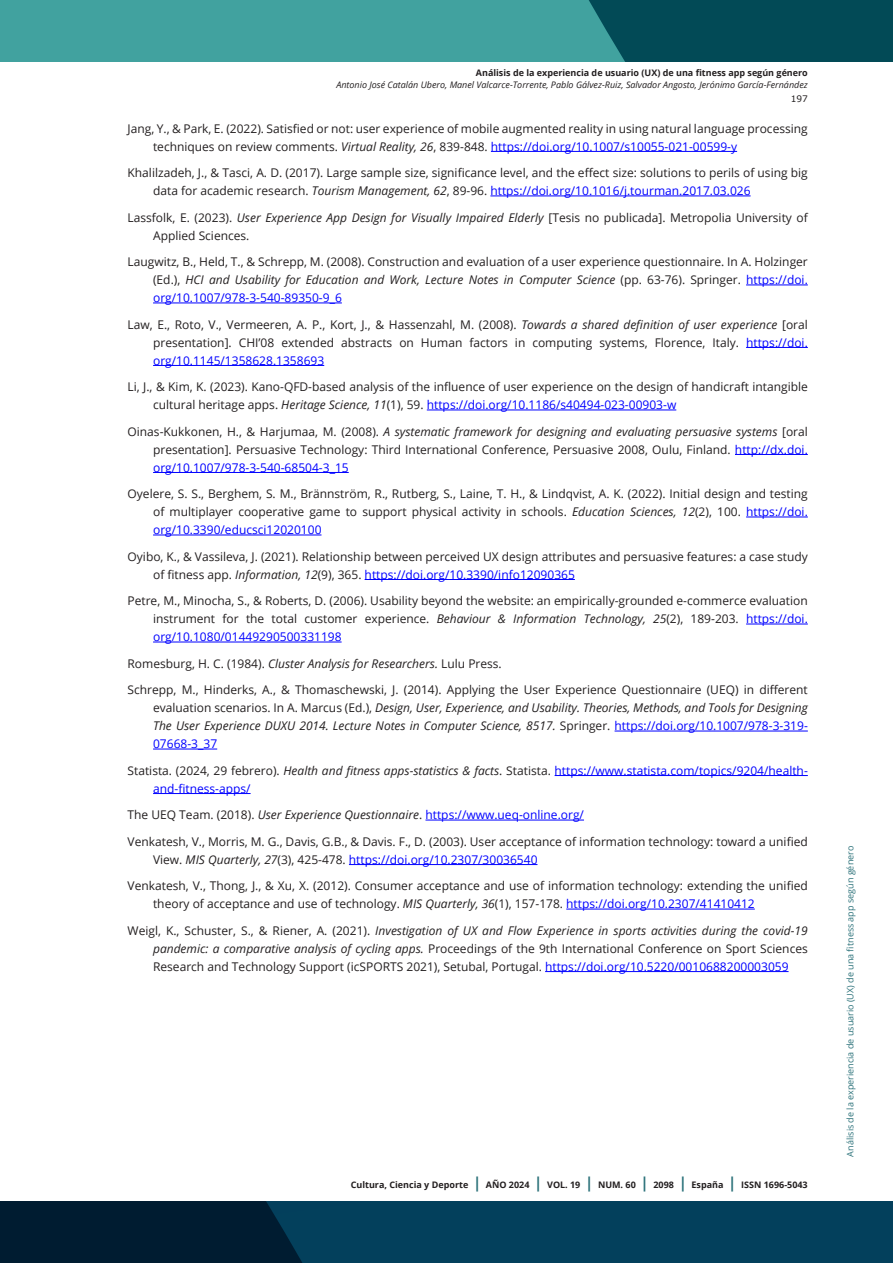
<style>
.page{position:relative;width:893px;height:1263px;background:#fff}
.page>*{position:absolute;margin:0;border:0;box-sizing:border-box;transform-origin:0 0}
.bibliografia{font:12px/18px "Open Sans";color:#231f20}
.bibliografia-2{font:12px/18px "Open Sans";color:#00f}
.bibliografia-3{font:italic 12px "Open Sans";color:#231f20}
.t1{font:700 9px "Open Sans";color:#231f20}
.t2{font:italic 9px "Open Sans";color:#231f20}
.t3{font:9px "Open Sans";color:#2c727a}
.t4{font:9px "Verdana";color:#231f20}
.s1{font-style:italic}
.s2{color:#00f}
.s3{color:#231f20}
.s4{font-style:italic;color:#231f20}
.s5{font-style:normal}
.s6{font-style:normal;color:#00f}
.s7{font-size:15px;color:#2c727a}
</style>
<div class="page">
<svg style="left:0;top:1201px;width:893px;height:62px;background:#02344e"></svg>
<div style="left:0;top:0;width:893px;height:62px;background:#41a29f"></div>
<div style="left:589px;top:0;width:304px;height:62px;background:#024a56"></div>
<hr style="left:491px;top:151px;width:246px;height:1px;background:#00f">
<hr style="left:490px;top:196px;width:261px;height:1px;background:#00f">
<hr style="left:746px;top:285px;width:62px;height:1px;background:#00f">
<hr style="left:153px;top:303px;width:189px;height:1px;background:#00f">
<hr style="left:746px;top:347px;width:62px;height:1px;background:#00f">
<hr style="left:153px;top:365px;width:171px;height:1px;background:#00f">
<hr style="left:427px;top:410px;width:249px;height:1px;background:#00f">
<hr style="left:735px;top:454px;width:73px;height:1px;background:#00f">
<hr style="left:153px;top:472px;width:196px;height:1px;background:#00f">
<hr style="left:746px;top:517px;width:62px;height:1px;background:#00f">
<hr style="left:153px;top:535px;width:168px;height:1px;background:#00f">
<hr style="left:365px;top:579px;width:210px;height:1px;background:#00f">
<hr style="left:746px;top:624px;width:62px;height:1px;background:#00f">
<hr style="left:153px;top:642px;width:189px;height:1px;background:#00f">
<hr style="left:615px;top:731px;width:193px;height:1px;background:#00f">
<hr style="left:153px;top:749px;width:64px;height:1px;background:#00f">
<hr style="left:555px;top:775px;width:253px;height:1px;background:#00f">
<hr style="left:153px;top:793px;width:98px;height:1px;background:#00f">
<hr style="left:425px;top:820px;width:159px;height:1px;background:#00f">
<hr style="left:349px;top:864px;width:188px;height:1px;background:#00f">
<hr style="left:566px;top:909px;width:189px;height:1px;background:#00f">
<hr style="left:545px;top:971px;width:244px;height:1px;background:#00f">
<p class="t1" style="left:476px;top:67px;width:333px">Análisis de la experiencia de usuario (UX) de una fitness app según género</p>
<p class="t2" style="left:336px;top:79px;width:473px">Antonio José Catalán Ubero, Manel Valcarce-Torrente, Pablo Gálvez-Ruiz, Salvador Angosto, Jerónimo García-Fernández</p>
<p class="t4" style="left:791px;top:92px;width:19px">197</p>
<p class="bibliografia" style="left:153px;top:119px;width:656px;text-indent:-26px">Jang, Y., &amp; Park, E. (2022). Satisfied or not: user experience of mobile augmented reality in using natural language processing techniques on review comments. <span class="s1">Virtual Reality, 26</span>, 839-848. <span class="s2">https://doi.org/10.1007/s10055-021-00599-y</span></p>
<p class="bibliografia" style="left:153px;top:163px;width:656px;text-indent:-26px">Khalilzadeh, J., &amp; Tasci, A. D. (2017). Large sample size, significance level, and the effect size: solutions to perils of using big data for academic research. <span class="s1">Tourism Management, 62</span>, 89-96. <span class="s2">https://doi.org/10.1016/j.tourman.2017.03.026</span></p>
<p class="bibliografia" style="left:153px;top:208px;width:656px;text-indent:-26px">Lassfolk, E. (2023). <span class="s1">User Experience App Design for Visually Impaired Elderly</span> [Tesis no publicada]. Metropolia University of<br>Applied Sciences.</p>
<p class="bibliografia" style="left:153px;top:252px;width:656px;text-align:justify;text-indent:-26px">Laugwitz, B., Held, T., &amp; Schrepp, M. (2008). Construction and evaluation of a user experience questionnaire. In A. Holzinger (Ed.), <span class="s1">HCI and Usability for Education and Work, Lecture Notes in Computer Science</span> (pp. 63-76). Springer. <span class="s2">https://doi. org/10.1007/978-3-540-89350-9_6</span></p>
<p class="bibliografia" style="left:153px;top:315px;width:656px;text-align:justify;text-indent:-26px">Law, E., Roto, V., Vermeeren, A. P., Kort, J., &amp; Hassenzahl, M. (2008). <span class="s1">Towards a shared definition of user experience</span> [oral presentation]. CHI’08 extended abstracts on Human factors in computing systems, Florence, Italy. <span class="s2">https://doi. org/10.1145/1358628.1358693</span></p>
<p class="bibliografia" style="left:153px;top:377px;width:656px;text-indent:-26px">Li, J., &amp; Kim, K. (2023). Kano-QFD-based analysis of the influence of user experience on the design of handicraft intangible cultural heritage apps. <span class="s1">Heritage Science, 11</span>(1), 59. <span class="s2">https://doi.org/10.1186/s40494-023-00903-w</span></p>
<p class="bibliografia" style="left:153px;top:422px;width:656px;text-align:justify;text-indent:-26px">Oinas-Kukkonen, H., &amp; Harjumaa, M. (2008). <span class="s1">A systematic framework for designing and evaluating persuasive systems</span> [oral presentation]. Persuasive Technology: Third International Conference, Persuasive 2008, Oulu, Finland. <span class="s2">http://dx.doi. org/10.1007/978-3-540-68504-3_15</span></p>
<p class="bibliografia" style="left:153px;top:484px;width:656px;text-align:justify;text-indent:-26px">Oyelere, S. S., Berghem, S. M., Brännström, R., Rutberg, S., Laine, T. H., &amp; Lindqvist, A. K. (2022). Initial design and testing of multiplayer cooperative game to support physical activity in schools. <span class="s1">Education Sciences, 12</span>(2), 100. <span class="s2">https://doi. org/10.3390/educsci12020100</span></p>
<p class="bibliografia" style="left:153px;top:547px;width:656px;text-indent:-26px">Oyibo, K., &amp; Vassileva, J. (2021). Relationship between perceived UX design attributes and persuasive features: a case study of fitness app. <span class="s1">Information, 12</span>(9), 365. <span class="s2">https://doi.org/10.3390/info12090365</span></p>
<p class="bibliografia" style="left:153px;top:591px;width:656px;text-align:justify;text-indent:-26px">Petre, M., Minocha, S., &amp; Roberts, D. (2006). Usability beyond the website: an empirically-grounded e-commerce evaluation instrument for the total customer experience. <span class="s1">Behaviour &amp; Information Technology, 25</span>(2), 189-203. <span class="s2">https://doi. org/10.1080/01449290500331198</span></p>
<p class="bibliografia" style="left:128px;top:654px;width:376px">Romesburg, H. C. (1984). <span class="s1">Cluster Analysis for Researchers.</span> Lulu Press.</p>
<p class="bibliografia" style="left:153px;top:680px;width:656px;text-align:justify;text-indent:-26px">Schrepp, M., Hinderks, A., &amp; Thomaschewski, J. (2014). Applying the User Experience Questionnaire (UEQ) in different evaluation scenarios. In A. Marcus (Ed.), <span class="s1">Design, User, Experience, and Usability. Theories, Methods, and Tools for Designing The User Experience DUXU 2014. Lecture Notes in Computer Science, 8517.</span> Springer. <span class="s2">https://doi.org/10.1007/978-3-319- 07668-3_37</span></p>
<p class="bibliografia-2" style="left:153px;top:761px;width:656px;text-indent:-26px"><span class="s3">Statista. (2024, 29 febrero).</span> <span class="s4">Health and fitness apps-statistics &amp; facts</span><span class="s3">. Statista.</span> https://www.statista.com/topics/9204/health&shy;and-fitness-apps/</p>
<p class="bibliografia-3" style="left:128px;top:806px;width:458px"><span class="s5">The UEQ Team. (2018).</span> User Experience Questionnaire<span class="s5">.</span> <span class="s6">https://www.ueq-online.org/</span></p>
<p class="bibliografia" style="left:153px;top:832px;width:656px;text-indent:-26px">Venkatesh, V., Morris, M. G., Davis, G.B., &amp; Davis. F., D. (2003). User acceptance of information technology: toward a unified<br>View. <span class="s1">MIS Quarterly, 27</span>(3), 425-478. <span class="s2">https://doi.org/10.2307/30036540</span></p>
<p class="bibliografia" style="left:153px;top:876px;width:656px;text-indent:-26px">Venkatesh, V., Thong, J., &amp; Xu, X. (2012). Consumer acceptance and use of information technology: extending the unified theory of acceptance and use of technology. <span class="s1">MIS Quarterly, 36</span>(1), 157-178. <span class="s2">https://doi.org/10.2307/41410412</span></p>
<p class="bibliografia" style="left:153px;top:921px;width:656px;text-align:justify;text-indent:-26px">Weigl, K., Schuster, S., &amp; Riener, A. (2021). <span class="s1">Investigation of UX and Flow Experience in sports activities during the covid-19 pandemic: a comparative analysis of cycling apps.</span> Proceedings of the 9th International Conference on Sport Sciences Research and Technology Support (icSPORTS 2021), Setubal, Portugal. <span class="s2">https://doi.org/10.5220/0010688200003059</span></p>
<p class="t1" style="left:351px;top:1179px;width:458px">Cultura, Ciencia y Deporte <span class="s7">|</span> AÑO 2024 <span class="s7">|</span> VOL. 19 <span class="s7">|</span> NUM. 60 <span class="s7">|</span> 2098 <span class="s7">|</span> España <span class="s7">|</span> ISSN 1696-5043</p>
<p class="t3" style="left:844px;top:1156px;width:312px;rotate:-90deg">Análisis de la experiencia de usuario (UX) de una fitness app según género</p>
</div>
